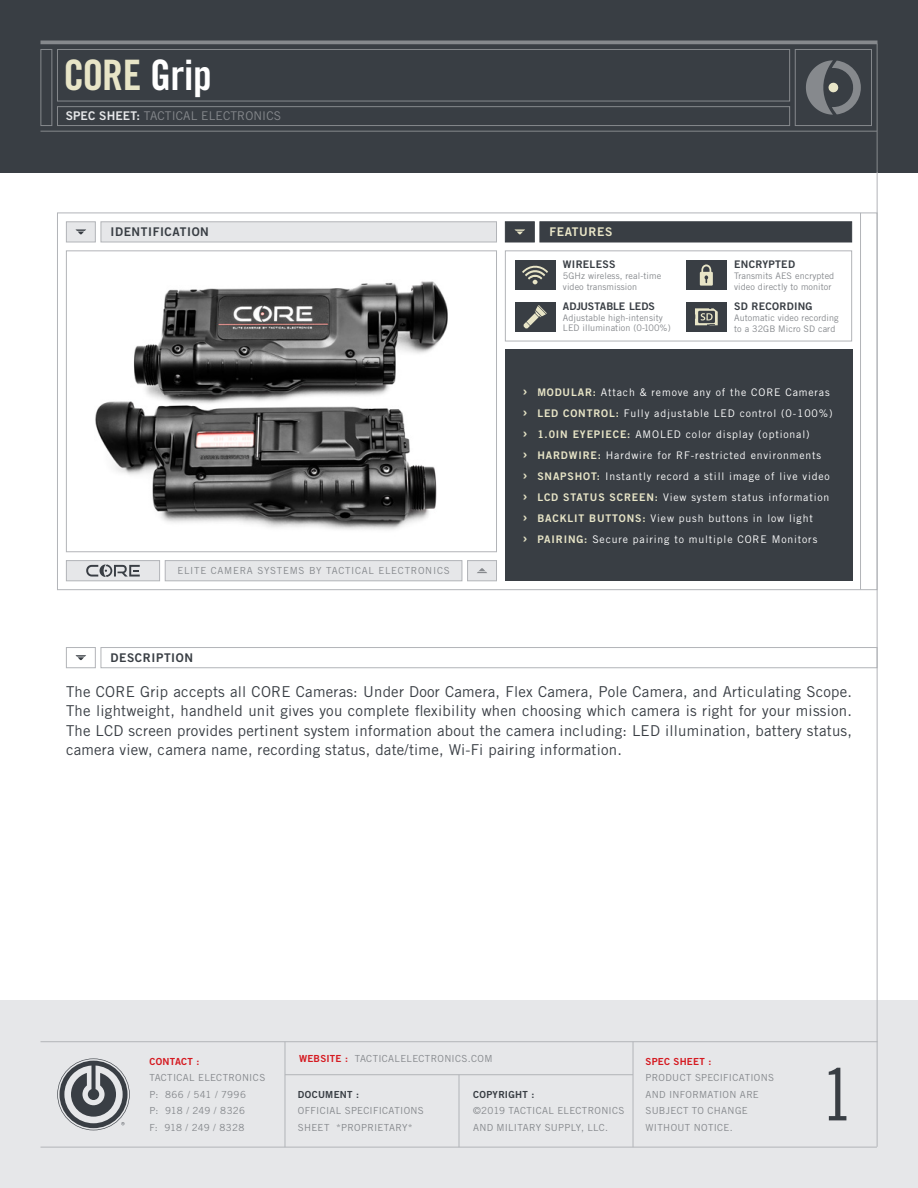
<style>
.page{position:relative;width:918px;height:1188px;background:#fff}
.page>*{position:absolute;margin:0;border:0;box-sizing:border-box;transform-origin:0 0}
.t1{font:72px "Trade Gothic LT Std Cn 18";color:#393e44}
.t2{font:42px "Trade Gothic LT Std Bd Cn 20";letter-spacing:-.01em;color:#e8e5c7}
.t3{font:15px/19.5px "Trade Gothic LT Std";letter-spacing:.015em;color:#393e44;text-align:justify}
.t4{font:12px "Trade Gothic LT Std";letter-spacing:.01em;color:#86898d}
.t5{font:12px "Trade Gothic LT Std Bd 2";letter-spacing:.05em;color:#393e44}
.t6{font:12px "Trade Gothic LT Std Bd 2";letter-spacing:.05em;color:#e8e5c7}
.t7{font:10.5px/21px "Trade Gothic LT Std";letter-spacing:.08em;color:#fff}
.t8{font:10.5px "Trade Gothic LT Std Bd 2";letter-spacing:.025em;color:#393e44}
.t9{font:10.5px "Trade Gothic LT Std Bd 2";letter-spacing:.005em;color:#393e44}
.t10{font:9.75px/16.5px "Trade Gothic LT Std";letter-spacing:.035em;color:#86898d}
.t11{font:9.75px "Trade Gothic LT Std";letter-spacing:.075em;color:#86898d}
.t12{font:9.75px "Trade Gothic LT Std Bd 2";letter-spacing:.03em;color:#393e44}
.t13{font:9.75px "Trade Gothic LT Std Bd 2";letter-spacing:.025em;color:#d51a21}
.t14{font:9px/10.8px "Trade Gothic LT Std";letter-spacing:.01em;color:#86898d}
.s1{color:#fff}
.s2{font-family:"Trade Gothic LT Std Bd 2";color:#e6e7e9}
.s3{font-family:"Trade Gothic LT Std Bd 2";font-size:15px;color:#e8e5c7}
.s4{font-family:"Trade Gothic LT Std Bd 2";color:#e8e5c7}
.s5{font-family:"Trade Gothic LT Std Bd 2";color:#d51a21}
</style>
<div class="page">
<div style="left:0;top:1000px;width:918px;height:188px;background:#e6e7e9"></div>
<div style="left:0;top:0;width:918px;height:172px;background:#393e44"></div>
<svg style="left:66px;top:647px;width:811px;height:21px"></svg>
<svg style="left:57px;top:212px;width:820px;height:378px"></svg>
<hr style="left:860px;top:213px;width:1px;height:377px;background:#b2b4b8">
<svg style="left:66px;top:221px;width:431px;height:22px;background:#e1e2e4"></svg>
<svg style="left:505px;top:221px;width:347px;height:22px;background:#42474c"></svg>
<div style="left:505px;top:350px;width:347px;height:231px;background:#393e44"></div>
<img style="left:68px;top:252px;width:427px;height:298px">
<div style="left:66px;top:250px;width:431px;height:302px;border:1px solid #b2b4b8"></div>
<svg style="left:66px;top:560px;width:431px;height:22px;background:#dcdde0"></svg>
<svg style="left:505px;top:250px;width:347px;height:92px"></svg>
<hr style="left:285px;top:1042px;width:1px;height:105px;background:#b2b4b8">
<hr style="left:459px;top:1075px;width:1px;height:72px;background:#b2b4b8">
<hr style="left:633px;top:1042px;width:1px;height:105px;background:#b2b4b8">
<hr style="left:40px;top:1147px;width:837px;height:1px;background:#b2b4b8">
<hr style="left:40px;top:1041px;width:838px;height:1px;background:#b2b4b8">
<hr style="left:285px;top:1074px;width:348px;height:1px;background:#b2b4b8">
<svg style="left:57px;top:1058px;width:73px;height:72px"></svg>
<hr style="left:40px;top:131px;width:837px;height:1px;background:#86898d">
<svg style="left:40px;top:40px;width:838px;height:4px;background:#7c7f83"></svg>
<hr style="left:877px;top:44px;width:1px;height:128px;background:#86898d">
<hr style="left:877px;top:172px;width:1px;height:975px;background:#b2b4b8">
<div style="left:57px;top:49px;width:733px;height:52px;border:1px solid #86898d"></div>
<div style="left:57px;top:106px;width:733px;height:20px;border:1px solid #86898d"></div>
<div style="left:795px;top:49px;width:77px;height:77px;border:1px solid #86898d"></div>
<div style="left:40px;top:49px;width:12px;height:77px;border:1px solid #86898d"></div>
<svg style="left:806px;top:60px;width:55px;height:55px"></svg>
<h2 class="t2" style="left:64px;top:50px;width:150px">CORE <span class="s1">Grip</span></h2>
<p class="t4" style="left:66px;top:109px;width:217px"><span class="s2">SPEC SHEET:</span> TACTICAL ELECTRONICS</p>
<p class="t5" style="left:111px;top:225px;width:100px">IDENTIFICATION</p>
<p class="t6" style="left:549px;top:225px;width:64px">FEATURES</p>
<p class="t8" style="left:563px;top:258px;width:54px">WIRELESS</p>
<p class="t14" style="left:563px;top:270px;width:100px">5GHz wireless, real-time video transmission</p>
<p class="t9" style="left:563px;top:299px;width:93px">ADJUSTABLE LEDS</p>
<p class="t14" style="left:563px;top:312px;width:109px">Adjustable high-intensity<br>LED illumination (0-100%)</p>
<p class="t8" style="left:734px;top:258px;width:62px">ENCRYPTED</p>
<p class="t14" style="left:734px;top:270px;width:102px">Transmits AES encrypted video directly to monitor</p>
<p class="t8" style="left:734px;top:299px;width:80px">SD RECORDING</p>
<p class="t14" style="left:734px;top:312px;width:106px">Automatic video recording to a 32GB Micro SD card</p>
<p class="t11" style="left:177px;top:565px;width:274px">ELITE CAMERA SYSTEMS BY TACTICAL ELECTRONICS</p>
<p class="t5" style="left:111px;top:650px;width:84px">DESCRIPTION</p>
<p class="t7" style="left:523px;top:381px;width:312px"><span class="s3">›</span> <span class="s4">MODULAR:</span> Attach &amp; remove any of the CORE Cameras <span class="s3">›</span> <span class="s4">LED CONTROL:</span> Fully adjustable LED control (0-100%) <span class="s3">›</span> <span class="s4">1.0IN EYEPIECE:</span> AMOLED color display (optional)<br><span class="s3">›</span> <span class="s4">HARDWIRE:</span> Hardwire for RF-restricted environments<br><span class="s3">›</span> <span class="s4">SNAPSHOT:</span> Instantly record a still image of live video <span class="s3">›</span> <span class="s4">LCD STATUS SCREEN:</span> View system status information <span class="s3">›</span> <span class="s4">BACKLIT BUTTONS:</span> View push buttons in low light<br><span class="s3">›</span> <span class="s4">PAIRING:</span> Secure pairing to multiple CORE Monitors</p>
<p class="t3" style="left:66px;top:681px;width:788px">The CORE Grip accepts all CORE Cameras: Under Door Camera, Flex Camera, Pole Camera, and Articulating Scope.<br>The lightweight, handheld unit gives you complete flexibility when choosing which camera is right for your mission.<br>The LCD screen provides pertinent system information about the camera including: LED illumination, battery status, camera view, camera name, recording status, date/time, Wi-Fi pairing information.</p>
<p class="t13" style="left:149px;top:1055px;width:52px">CONTACT :</p>
<p class="t10" style="left:149px;top:1070px;width:117px">TACTICAL ELECTRONICS<br>P: 866 / 541 / 7996<br>P: 918 / 249 / 8326<br>F: 918 / 249 / 8328</p>
<p class="t10" style="left:299px;top:1050px;width:195px"><span class="s5">WEBSITE :</span> TACTICALELECTRONICS.COM</p>
<p class="t12" style="left:298px;top:1088px;width:63px">DOCUMENT :</p>
<p class="t10" style="left:298px;top:1103px;width:127px">OFFICIAL SPECIFICATIONS<br>SHEET *PROPRIETARY*</p>
<p class="t12" style="left:473px;top:1088px;width:63px">COPYRIGHT :</p>
<p class="t10" style="left:473px;top:1103px;width:153px">©2019 TACTICAL ELECTRONICS<br>AND MILITARY SUPPLY, LLC.</p>
<p class="t13" style="left:646px;top:1055px;width:67px">SPEC SHEET :</p>
<p class="t10" style="left:646px;top:1070px;width:130px">PRODUCT SPECIFICATIONS<br>AND INFORMATION ARE<br>SUBJECT TO CHANGE<br>WITHOUT NOTICE.</p>
<h1 class="t1" style="left:821px;top:1052px;width:33px">1</h1>
</div>
